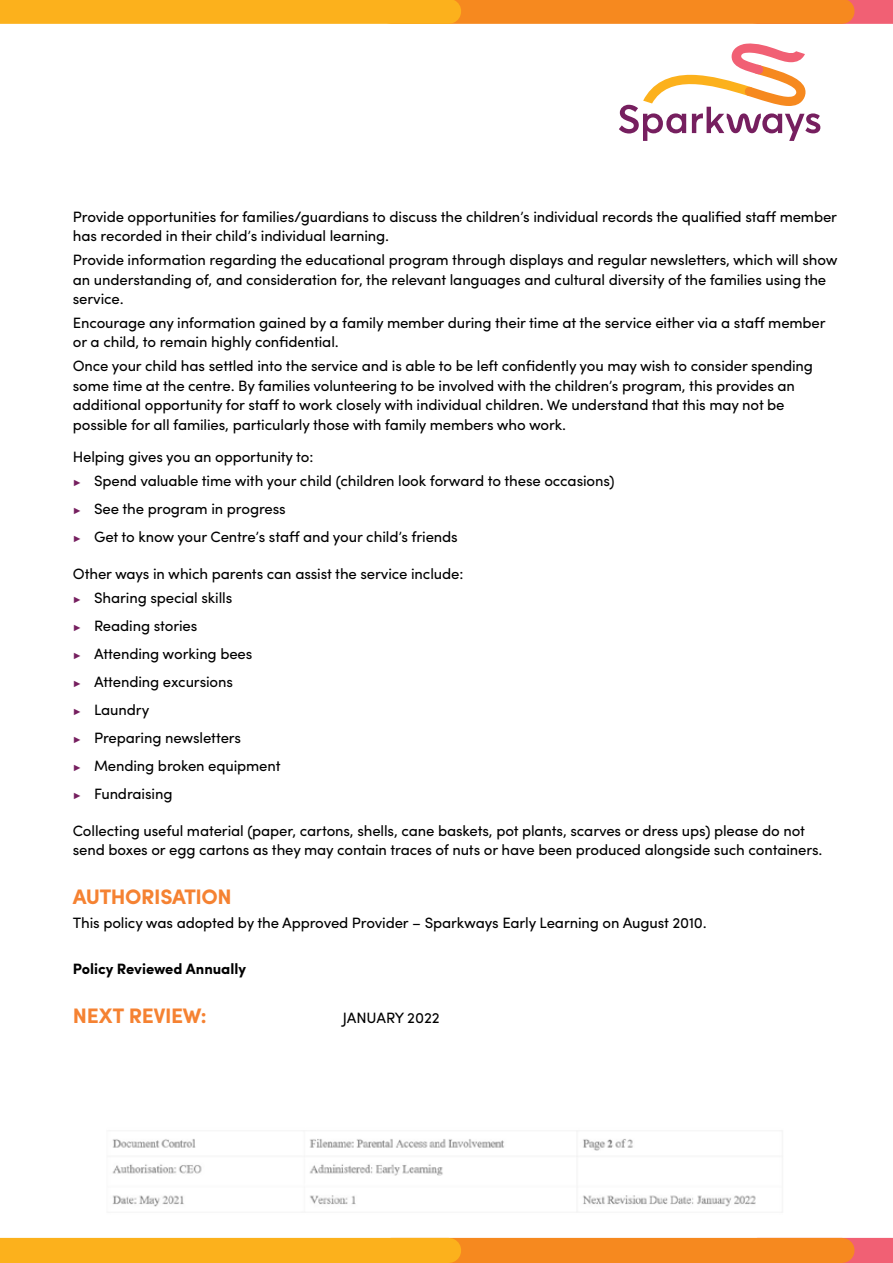
<style>
.page{position:relative;width:893px;height:1263px;background:#fff}
.page>*{position:absolute;margin:0;border:0;box-sizing:border-box;transform-origin:0 0}
.t1{font:700 21px "Sofia Pro";letter-spacing:-.02em;color:#f58232}
.t2{font:15px/19.5px "Sofia Pro";letter-spacing:-.01em;color:#000}
.t3{font:700 15px "Sofia Pro";letter-spacing:-.005em;color:#000}
.s1{font-family:"Arial";font-size:9px;color:#761f5f}
</style>
<div class="page">
<svg style="left:842px;top:0;width:51px;height:24px"></svg>
<svg style="left:842px;top:1238px;width:51px;height:25px"></svg>
<div style="left:391px;top:0;width:451px;height:24px;background:#f6891f"></div>
<div style="left:391px;top:1238px;width:451px;height:25px;background:#f6891f"></div>
<div style="left:0;top:0;width:449px;height:24px;background:#fcb11c"></div>
<div style="left:0;top:1238px;width:449px;height:25px;background:#fcb11c"></div>
<svg style="left:619px;top:43px;width:201px;height:98px"></svg>
<img style="left:112px;top:1139px;width:671px;height:68px">
<p class="t2" style="left:73px;top:206px;width:766px">Provide opportunities for families/guardians to discuss the children’s individual records the qualified staff member has recorded in their child’s individual learning.</p>
<p class="t2" style="left:73px;top:249px;width:766px">Provide information regarding the educational program through displays and regular newsletters, which will show an understanding of, and consideration for, the relevant languages and cultural diversity of the families using the service.</p>
<p class="t2" style="left:73px;top:312px;width:754px">Encourage any information gained by a family member during their time at the service either via a staff member or a child, to remain highly confidential.</p>
<p class="t2" style="left:73px;top:355px;width:742px">Once your child has settled into the service and is able to be left confidently you may wish to consider spending some time at the centre. By families volunteering to be involved with the children’s program, this provides an additional opportunity for staff to work closely with individual children. We understand that this may not be possible for all families, particularly those with family members who work.</p>
<p class="t2" style="left:73px;top:444px;width:543px;line-height:23.9px">Helping gives you an opportunity to:<br><span class="s1">►</span> Spend valuable time with your child (children look forward to these occasions)</p>
<p class="t2" style="left:73px;top:494px;width:386px;line-height:28px"><span class="s1">►</span> See the program in progress<br><span class="s1">►</span> Get to know your Centre’s staff and your child’s friends</p>
<p class="t2" style="left:73px;top:561px;width:392px;line-height:23.7px">Other ways in which parents can assist the service include: <span class="s1">►</span> Sharing special skills</p>
<p class="t2" style="left:73px;top:610px;width:209px;line-height:28px"><span class="s1">►</span> Reading stories<br><span class="s1">►</span> Attending working bees<br><span class="s1">►</span> Attending excursions<br><span class="s1">►</span> Laundry<br><span class="s1">►</span> Preparing newsletters<br><span class="s1">►</span> Mending broken equipment <span class="s1">►</span> Fundraising</p>
<p class="t2" style="left:73px;top:820px;width:751px">Collecting useful material (paper, cartons, shells, cane baskets, pot plants, scarves or dress ups) please do not send boxes or egg cartons as they may contain traces of nuts or have been produced alongside such containers.</p>
<h1 class="t1" style="left:73px;top:881px;width:160px">AUTHORISATION</h1>
<p class="t2" style="left:73px;top:912px;width:635px">This policy was adopted by the Approved Provider – Sparkways Early Learning on August 2010.</p>
<p class="t3" style="left:73px;top:957px;width:175px">Policy Reviewed Annually</p>
<h1 class="t1" style="left:73px;top:1000px;width:135px">NEXT REVIEW:</h1>
<p class="t2" style="left:343px;top:1007px;width:98px">JANUARY 2022</p>
</div>
